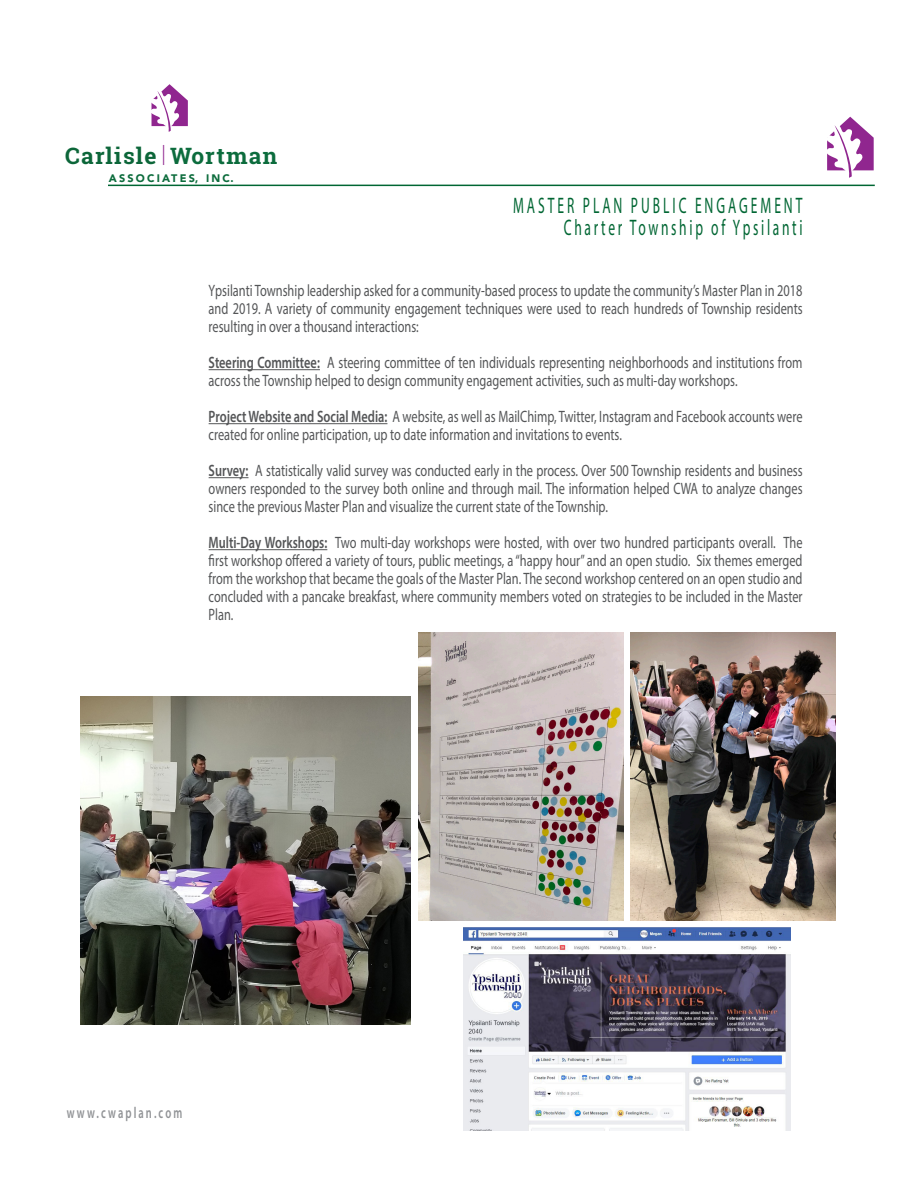
<style>
.page{position:relative;width:918px;height:1188px;background:#fff}
.page>*{position:absolute;margin:0;border:0;box-sizing:border-box;transform-origin:0 0}
.t1{font:700 22.8px "Roboto Slab";letter-spacing:.065em;color:#0c6639}
.t2{font:22.5px "Myriad Pro";letter-spacing:.21em;color:#063;scale:.6 1}
.t3{font:16.5px/18px "Myriad Pro";color:#545557;text-align:justify;scale:.75 1}
.t4{font:600 15.75px "Myriad Pro";letter-spacing:.2em;color:#919396;scale:.67 1}
.t5{font:900 10.8px "Avenir LT Std";letter-spacing:.2em;color:#0c6c3c}
.s1{font-family:"Avenir LT Std";font-weight:300;font-size:20.1px;color:#90268f}
.s2{color:#0c6c3d}
.s3{font-weight:600}
</style>
<div class="page">
<hr style="left:108px;top:185px;width:767px;height:1px;background:#063">
<svg style="left:827px;top:117px;width:47px;height:61px"></svg>
<svg style="left:152px;top:84px;width:36px;height:48px"></svg>
<hr style="left:209px;top:369px;width:111px;height:1px;background:#545557">
<hr style="left:209px;top:423px;width:178px;height:1px;background:#545557">
<hr style="left:209px;top:477px;width:40px;height:1px;background:#545557">
<hr style="left:209px;top:549px;width:118px;height:1px;background:#545557">
<img style="left:630px;top:632px;width:206px;height:289px">
<img style="left:80px;top:697px;width:330px;height:328px">
<img style="left:464px;top:928px;width:326px;height:203px">
<img style="left:419px;top:632px;width:204px;height:289px">
<h1 class="t1" style="left:65px;top:140px;width:214px">Carlisle <span class="s1">|</span> <span class="s2">Wortman</span></h1>
<p class="t5" style="left:109px;top:172px;width:126px">ASSOCIATES, INC.</p>
<p class="t2" style="left:513px;top:192px;width:484px">MASTER PLAN PUBLIC ENGAGEMENT</p>
<p class="t2" style="left:564px;top:213px;width:399px">Charter Township of Ypsilanti</p>
<p class="t3" style="left:209px;top:281px;width:794px">Ypsilanti Township leadership asked for a community-based process to update the community’s Master Plan in 2018 and 2019. A variety of community engagement techniques were used to reach hundreds of Township residents resulting in over a thousand interactions:</p>
<p class="t3" style="left:209px;top:353px;width:793px"><span class="s3">Steering Committee:</span> A steering committee of ten individuals representing neighborhoods and institutions from across the Township helped to design community engagement activities, such as multi-day workshops.</p>
<p class="t3" style="left:209px;top:407px;width:793px"><span class="s3">Project Website and Social Media:</span> A website, as well as MailChimp, Twitter, Instagram and Facebook accounts were created for online participation, up to date information and invitations to events.</p>
<p class="t3" style="left:209px;top:461px;width:794px"><span class="s3">Survey:</span> A statistically valid survey was conducted early in the process. Over 500 Township residents and business owners responded to the survey both online and through mail. The information helped CWA to analyze changes since the previous Master Plan and visualize the current state of the Township.</p>
<p class="t3" style="left:209px;top:533px;width:794px"><span class="s3">Multi-Day Workshops:</span> Two multi-day workshops were hosted, with over two hundred participants overall. The first workshop offered a variety of tours, public meetings, a “happy hour” and an open studio. Six themes emerged from the workshop that became the goals of the Master Plan. The second workshop centered on an open studio and concluded with a pancake breakfast, where community members voted on strategies to be included in the Master Plan.</p>
<p class="t4" style="left:67px;top:1103px;width:174px">www.cwaplan.com</p>
</div>
